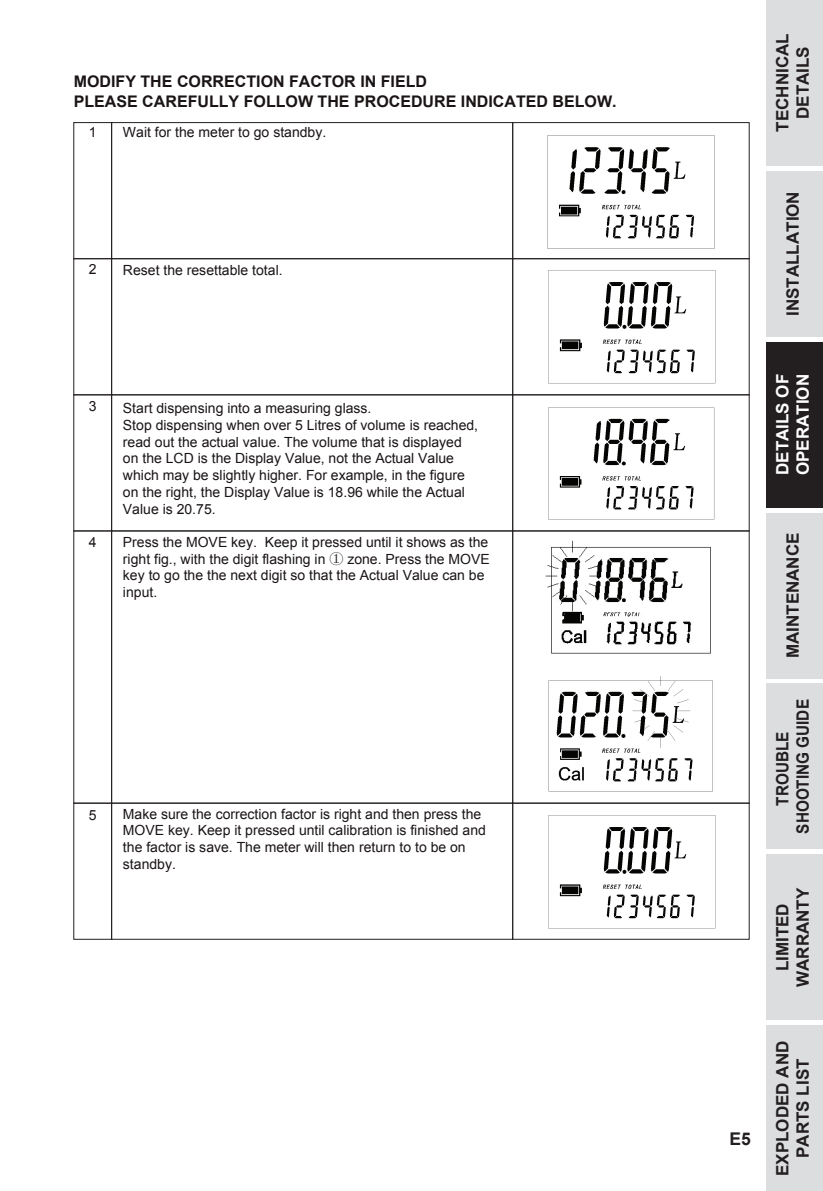
<style>
.page{position:relative;width:823px;height:1191px;background:#fff}
.page>*{position:absolute;margin:0;border:0;box-sizing:border-box;transform-origin:0 0}
.t1{font:700 17.6px "Arial";color:#231f20}
.t2{font:700 17px/20.4px "Arial";color:#231f20;text-align:center}
.t3{font:700 17px/20.4px "Arial";color:#231f20;text-align:center;scale:.9 1}
.t4{font:700 17px/20.4px "Arial";color:#fff}
.t5{font:700 16px/19.2px "Arial";color:#1a1415}
.t6{font:14px/16.8px "Arial";color:#1a1415}
.s1{font-family:"Adobe Song Std";font-weight:300}
</style>
<div class="page">
<div style="left:765px;top:0;width:57px;height:165px;background:#dcdddf"></div>
<div style="left:765px;top:171px;width:57px;height:165px;background:#dcdddf"></div>
<div style="left:765px;top:342px;width:57px;height:165px;background:#231f20"></div>
<div style="left:765px;top:513px;width:57px;height:165px;background:#dcdddf"></div>
<div style="left:765px;top:684px;width:57px;height:165px;background:#dcdddf"></div>
<div style="left:765px;top:854px;width:57px;height:166px;background:#dcdddf"></div>
<div style="left:765px;top:1025px;width:57px;height:166px;background:#dcdddf"></div>
<div style="left:111px;top:122px;width:402px;height:137px;border:1px solid #231f20"></div>
<div style="left:512px;top:122px;width:237px;height:137px;border:1px solid #231f20"></div>
<div style="left:111px;top:258px;width:402px;height:137px;border:1px solid #231f20"></div>
<div style="left:512px;top:258px;width:237px;height:137px;border:1px solid #231f20"></div>
<div style="left:111px;top:394px;width:402px;height:137px;border:1px solid #231f20"></div>
<div style="left:512px;top:394px;width:237px;height:137px;border:1px solid #231f20"></div>
<div style="left:512px;top:530px;width:237px;height:273px;border:1px solid #231f20"></div>
<div style="left:111px;top:802px;width:402px;height:137px;border:1px solid #231f20"></div>
<div style="left:512px;top:802px;width:237px;height:137px;border:1px solid #231f20"></div>
<img style="left:547px;top:135px;width:168px;height:113px">
<img style="left:548px;top:270px;width:167px;height:114px">
<img style="left:548px;top:407px;width:167px;height:113px">
<img style="left:545px;top:540px;width:166px;height:114px">
<img style="left:548px;top:676px;width:165px;height:116px">
<img style="left:548px;top:815px;width:167px;height:114px">
<p class="t5" style="left:74px;top:73px;width:544px">MODIFY THE CORRECTION FACTOR IN FIELD<br>PLEASE CAREFULLY FOLLOW THE PROCEDURE INDICATED BELOW.</p>
<p class="t6" style="left:89px;top:124px;width:9px">1</p>
<p class="t6" style="left:123px;top:124px;width:205px">Wait for the meter to go standby.</p>
<p class="t6" style="left:89px;top:261px;width:9px">2</p>
<p class="t6" style="left:123px;top:262px;width:161px">Reset the resettable total.</p>
<p class="t6" style="left:89px;top:397px;width:9px">3</p>
<p class="t6" style="left:89px;top:534px;width:9px">4</p>
<p class="t6" style="left:123px;top:400px;width:356px">Start dispensing into a measuring glass.<br>Stop dispensing when over 5 Litres of volume is reached, read out the actual value. The volume that is displayed on the LCD is the Display Value, not the Actual Value which may be slightly higher. For example, in the figure on the right, the Display Value is 18.96 while the Actual Value is 20.75.</p>
<p class="t6" style="left:123px;top:533px;width:368px">Press the MOVE key. Keep it pressed until it shows as the right fig., with the digit flashing in <span class="s1">①</span> zone. Press the MOVE key to go the the next digit so that the Actual Value can be input.</p>
<p class="t6" style="left:89px;top:807px;width:9px">5</p>
<p class="t6" style="left:123px;top:805px;width:364px">Make sure the correction factor is right and then press the MOVE key. Keep it pressed until calibration is finished and the factor is save. The meter will then return to to be on standby.</p>
<p class="t1" style="left:729px;top:1127px;width:23px">E5</p>
<p class="t2" style="left:772px;top:132px;width:100px;rotate:-90deg">TECHNICAL<br>DETAILS</p>
<p class="t2" style="left:782px;top:316px;width:126px;rotate:-90deg">INSTALLATION</p>
<p class="t4" style="left:772px;top:475px;width:103px;rotate:-90deg">DETAILS OF<br>OPERATION</p>
<p class="t2" style="left:782px;top:658px;width:127px;rotate:-90deg">MAINTENANCE</p>
<p class="t3" style="left:772px;top:833px;width:151px;rotate:-90deg">TROUBLE<br>SHOOTING GUIDE</p>
<p class="t2" style="left:772px;top:987px;width:101px;rotate:-90deg">LIMITED<br>WARRANTY</p>
<p class="t2" style="left:772px;top:1175px;width:137px;rotate:-90deg">EXPLODED AND<br>PARTS LIST</p>
</div>
